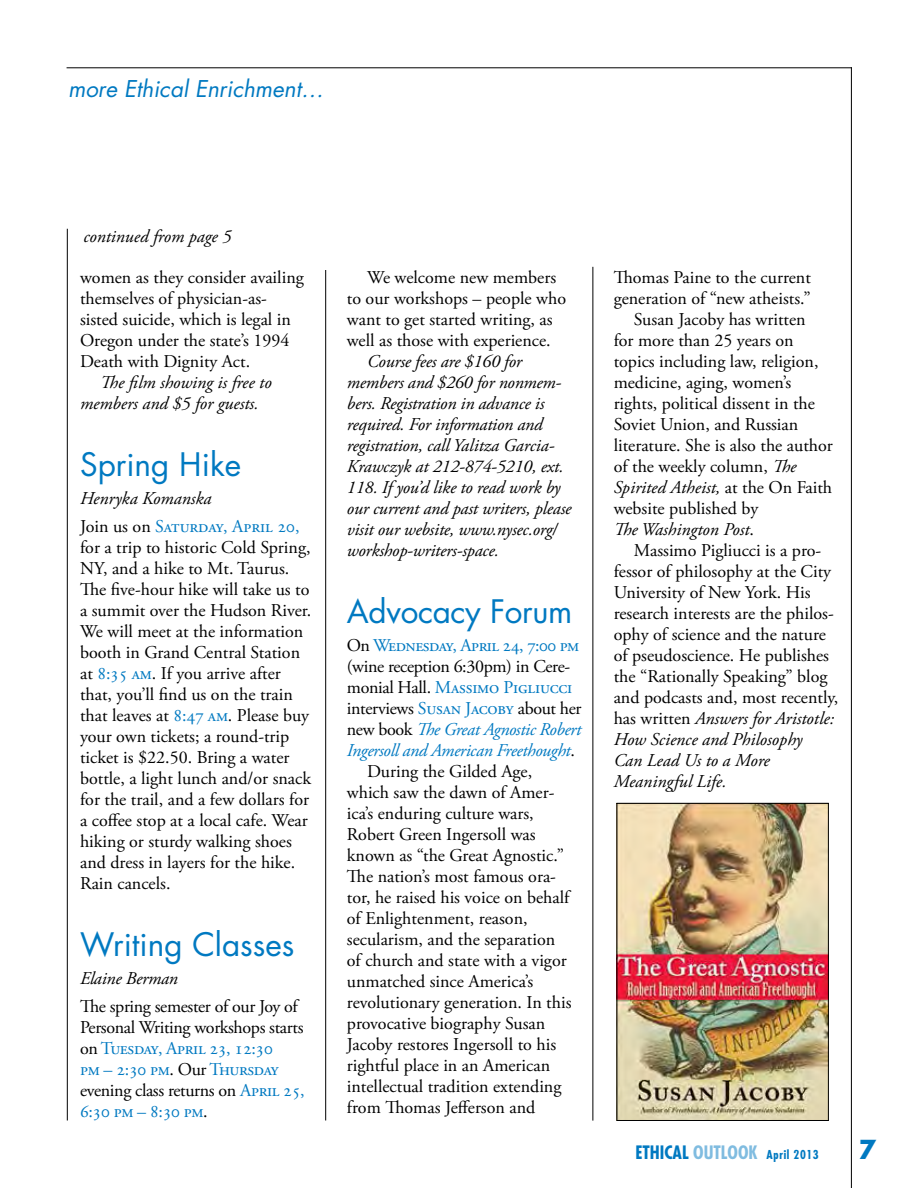
<style>
.page{position:relative;width:918px;height:1188px;background:#fff}
.page>*{position:absolute;margin:0;border:0;box-sizing:border-box;transform-origin:0 0}
.t1{font:31.5px "Futura";color:#0079c1}
.t2{font:700 25.5px "Futura";color:#0079c1}
.t3{font:italic 22.5px "Futura";color:#0079c1}
.t4{font:18px/21px "Adobe Garamond Pro";letter-spacing:-.005em;color:#000}
.t5{font:italic 18px/21px "Adobe Garamond Pro";letter-spacing:-.01em;color:#000}
.t6{font:18px/27.8px "Adobe Garamond Pro";letter-spacing:-.01em;color:#0079c1}
.t7{font:italic 18px "Adobe Garamond Pro";letter-spacing:-.02em;color:#0079c1}
.t8{font:18px "Adobe Garamond Pro";letter-spacing:-.03em;color:#0079c1}
.t9{font:700 condensed 12px "Futura";letter-spacing:.05em;color:#0079c1}
.s1{font-style:italic;color:#000}
.s2{color:#000}
.s3{color:#0079c1}
.s4{font-style:normal;color:#000}
.s5{font-style:italic}
.s6{font-style:normal}
.s7{font-size:18px}
.s8{font-size:18px;color:#80bce0}
</style>
<div class="page">
<hr style="left:851px;top:67px;width:1px;height:1121px;background:#000">
<hr style="left:67px;top:229px;width:1px;height:891px;background:#000">
<hr style="left:67px;top:68px;width:785px;height:1px;background:#000">
<hr style="left:593px;top:267px;width:1px;height:854px;background:#000">
<hr style="left:325px;top:270px;width:1px;height:851px;background:#000">
<img style="left:619px;top:805px;width:208px;height:314px">
<div style="left:617px;top:803px;width:212px;height:318px;border:1px solid #000"></div>
<p class="t3" style="left:68px;top:73px;width:257px">more Ethical Enrichment…</p>
<p class="t5" style="left:83px;top:226px;width:150px">continued from page 5</p>
<p class="t4" style="left:80px;top:267px;width:225px">women as they consider availing themselves of physician-as&shy;sisted suicide, which is legal in<br>Oregon under the state’s 1994<br>Death with Dignity Act.</p>
<p class="t5" style="left:80px;top:372px;width:193px;text-indent:20px">The film showing is free to members and $5 for guests.</p>
<h1 class="t1" style="left:80px;top:443px;width:163px">Spring H ike</h1>
<p class="t6" style="left:80px;top:485px;width:221px"><span class="s1">Henryka Komanska<br></span><span class="s2">Join us on</span> Saturday, April 20,</p>
<p class="t4" style="left:80px;top:537px;width:233px">for a trip to historic Cold Spring,<br>NY, and a hike to Mt. Taurus.<br>The five-hour hike will take us to a summit over the Hudson River.<br>We will meet at the information booth in Grand Central Station at <span class="s3">8:35 am</span>. If you arrive after that, you’ll find us on the train that leaves at <span class="s3">8:47 am</span>. Please buy your own tickets; a round-trip ticket is $22.50. Bring a water bottle, a light lunch and/or snack for the trail, and a few dollars for a coffee stop at a local cafe. Wear hiking or sturdy walking shoes and dress in layers for the hike.<br>Rain cancels.</p>
<h1 class="t1" style="left:80px;top:923px;width:216px">Writing Classes</h1>
<p class="t5" style="left:80px;top:968px;width:99px">Elaine Berman</p>
<p class="t4" style="left:80px;top:996px;width:226px">The spring semester of our Joy of<br>Personal Writing workshops starts on <span class="s3">Tuesday, April 23, 12:30<br>pm – 2:30 pm</span>. Our <span class="s3">Thursday </span>evening class returns on <span class="s3">April 25,<br>6:30 pm – 8:30 pm</span>.</p>
<p class="t4" style="left:347px;top:268px;width:221px;text-indent:20px">We welcome new members to our workshops – people who want to get started writing, as well as those with experience.</p>
<p class="t5" style="left:347px;top:351px;width:226px;text-indent:20px">Course fees are $160 for members and $260 for nonmem&shy;bers. Registration in advance is required. For information and registration, call Yalitza Garcia-<br>Krawczyk at 212-874-5210, ext.<br>118. If you’d like to read work by our current and past writers, please visit our website, www.nysec.org/ workshop-writers-space.</p>
<h1 class="t1" style="left:347px;top:590px;width:227px">Advocacy Forum</h1>
<p class="t8" style="left:347px;top:635px;width:234px"><span class="s2">On</span> Wednesday, April 24, 7:00 pm</p>
<p class="t4" style="left:347px;top:657px;width:225px">(wine reception 6:30pm) in Cere-</p>
<p class="t6" style="left:347px;top:674px;width:227px"><span class="s2">monial Hall.</span> Massimo Pigliucci</p>
<p class="t4" style="left:347px;top:699px;width:236px">interviews <span class="s3">Susan Jacoby</span> about her</p>
<p class="t7" style="left:347px;top:719px;width:236px"><span class="s4">new book</span> The Great Agnostic Robert</p>
<p class="t7" style="left:347px;top:740px;width:229px">Ingersoll and American Freethought<span class="s4">.</span></p>
<p class="t4" style="left:367px;top:762px;width:167px">During the Gilded Age,</p>
<p class="t4" style="left:347px;top:783px;width:209px">which saw the dawn of Amer-</p>
<p class="t4" style="left:347px;top:804px;width:188px">ica’s enduring culture wars,</p>
<p class="t4" style="left:347px;top:825px;width:190px">Robert Green Ingersoll was</p>
<p class="t4" style="left:347px;top:846px;width:219px">known as “the Great Agnostic.”</p>
<p class="t4" style="left:347px;top:867px;width:211px">The nation’s most famous ora-</p>
<p class="t4" style="left:347px;top:888px;width:224px">tor, he raised his voice on behalf</p>
<p class="t4" style="left:347px;top:909px;width:182px">of Enlightenment, reason,</p>
<p class="t4" style="left:347px;top:930px;width:210px">secularism, and the separation</p>
<p class="t4" style="left:347px;top:951px;width:221px">of church and state with a vigor</p>
<p class="t4" style="left:347px;top:972px;width:188px">unmatched since America’s</p>
<p class="t4" style="left:347px;top:993px;width:226px">revolutionary generation. In this</p>
<p class="t4" style="left:347px;top:1014px;width:200px">provocative biography Susan</p>
<p class="t4" style="left:347px;top:1035px;width:211px">Jacoby restores Ingersoll to his</p>
<p class="t4" style="left:347px;top:1056px;width:205px">rightful place in an American</p>
<p class="t4" style="left:347px;top:1077px;width:216px">intellectual tradition extending</p>
<p class="t4" style="left:347px;top:1098px;width:190px">from Thomas Jefferson and</p>
<p class="t4" style="left:614px;top:268px;width:199px">Thomas Paine to the current</p>
<p class="t4" style="left:614px;top:289px;width:199px">generation of “new atheists.”</p>
<p class="t4" style="left:634px;top:310px;width:173px">Susan Jacoby has written</p>
<p class="t4" style="left:614px;top:331px;width:181px">for more than 25 years on</p>
<p class="t4" style="left:614px;top:352px;width:206px">topics including law, religion,</p>
<p class="t4" style="left:614px;top:373px;width:179px">medicine, aging, women’s</p>
<p class="t4" style="left:614px;top:394px;width:203px">rights, political dissent in the</p>
<p class="t4" style="left:614px;top:415px;width:186px">Soviet Union, and Russian</p>
<p class="t4" style="left:614px;top:436px;width:221px">literature. She is also the author</p>
<p class="t4" style="left:614px;top:457px;width:184px">of the weekly column, <span class="s5">The</span></p>
<p class="t5" style="left:614px;top:478px;width:220px">Spirited Atheist, <span class="s6">at the On Faith</span></p>
<p class="t4" style="left:614px;top:499px;width:146px">website published by</p>
<p class="t5" style="left:614px;top:520px;width:142px">The Washington Post<span class="s6">.</span></p>
<p class="t4" style="left:634px;top:541px;width:189px">Massimo Pigliucci is a pro-</p>
<p class="t4" style="left:614px;top:562px;width:219px">fessor of philosophy at the City</p>
<p class="t4" style="left:614px;top:583px;width:198px">University of New York. His</p>
<p class="t4" style="left:614px;top:604px;width:222px">research interests are the philos-</p>
<p class="t4" style="left:614px;top:625px;width:214px">ophy of science and the nature</p>
<p class="t4" style="left:614px;top:646px;width:217px">of pseudoscience. He publishes</p>
<p class="t4" style="left:614px;top:667px;width:216px">the “Rationally Speaking” blog</p>
<p class="t4" style="left:614px;top:688px;width:226px">and podcasts and, most recently,</p>
<p class="t5" style="left:614px;top:709px;width:222px"><span class="s6">has written</span> Answers for Aristotle:</p>
<p class="t5" style="left:614px;top:730px;width:190px">How Science and Philosophy</p>
<p class="t5" style="left:614px;top:751px;width:158px">Can Lead Us to a More</p>
<p class="t5" style="left:614px;top:772px;width:115px">Meaningful Life.</p>
<p class="t9" style="left:635px;top:1147px;width:185px"><span class="s7">ETHICAL</span> <span class="s8">OUTLOOK</span> APRIL 2013</p>
<h2 class="t2" style="left:859px;top:1132px;width:19px">7</h2>
</div>
